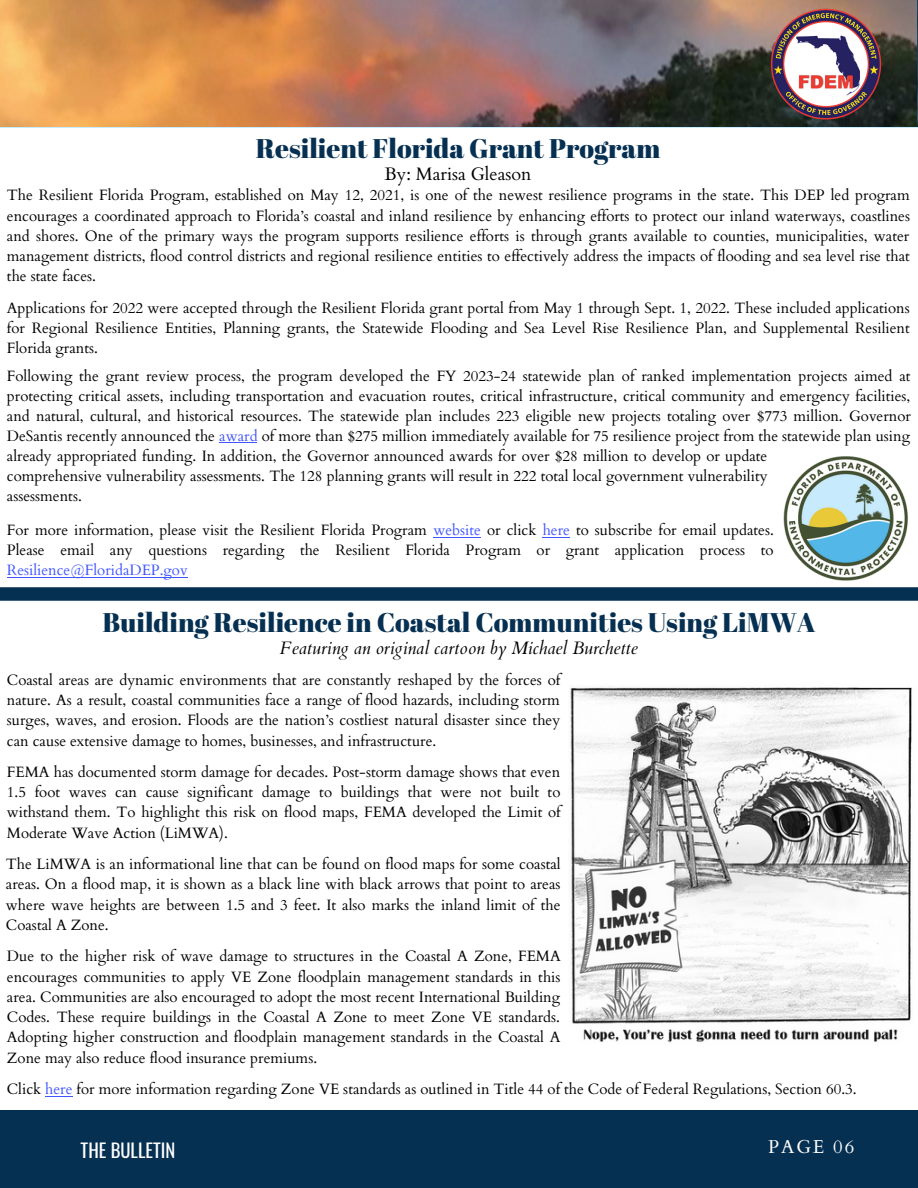
<style>
.page{position:relative;width:918px;height:1188px;background:#fff}
.page>*{position:absolute;margin:0;border:0;box-sizing:border-box;transform-origin:0 0}
.t1{font:27px "Abril Fatface";color:#063052}
.t2{font:18.6px "Oswald";color:#fff}
.t3{font:18.6px "Cardo";letter-spacing:.1em;color:#fff}
.t4{font:italic 18px "Cardo";color:#000}
.t5{font:18px "Cardo";color:#000}
.t6{font:15px/20.2px "Cardo";color:#000;text-align:justify}
.t7{font:15px "Cardo";color:#4055ff}
.s1{color:#4055ff}
</style>
<div class="page">
<div style="left:0;top:1110px;width:918px;height:78px;background:#063052"></div>
<img style="left:0;top:0;width:917px;height:127px">
<img style="left:770px;top:8px;width:112px;height:111px">
<div style="left:0;top:587px;width:918px;height:14px;background:#063052"></div>
<img style="left:570px;top:686px;width:342px;height:356px">
<img style="left:783px;top:456px;width:125px;height:125px">
<svg style="left:45px;top:1096px;width:28px;height:1px"></svg>
<hr style="left:220px;top:443px;width:37px;height:1px;background:#4055ff">
<hr style="left:7px;top:577px;width:181px;height:1px;background:#4055ff">
<svg style="left:543px;top:537px;width:27px;height:1px"></svg>
<hr style="left:433px;top:537px;width:48px;height:1px;background:#4055ff">
<h1 class="t1" style="left:256px;top:129px;width:406px">Resilient Florida Grant Program</h1>
<p class="t5" style="left:385px;top:162px;width:148px">By: Marisa Gleason</p>
<p class="t6" style="left:7px;top:186px;width:905px">The Resilient Florida Program, established on May 12, 2021, is one of the newest resilience programs in the state. This DEP led program encourages a coordinated approach to Florida’s coastal and inland resilience by enhancing efforts to protect our inland waterways, coastlines and shores. One of the primary ways the program supports resilience efforts is through grants available to counties, municipalities, water management districts, flood control districts and regional resilience entities to effectively address the impacts of flooding and sea level rise that the state faces.</p>
<p class="t6" style="left:7px;top:298px;width:904px">Applications for 2022 were accepted through the Resilient Florida grant portal from May 1 through Sept. 1, 2022. These included applications for Regional Resilience Entities, Planning grants, the Statewide Flooding and Sea Level Rise Resilience Plan, and Supplemental Resilient Florida grants.</p>
<p class="t6" style="left:7px;top:366px;width:906px;text-align:left">Following the grant review process, the program developed the FY 2023-24 statewide plan of ranked implementation projects aimed at protecting critical assets, including transportation and evacuation routes, critical infrastructure, critical community and emergency facilities, and natural, cultural, and historical resources. The statewide plan includes 223 eligible new projects totaling over $773 million. Governor DeSantis recently announced the <span class="s1">award</span> of more than $275 million immediately available for 75 resilience project from the statewide plan using already appropriated funding. In addition, the Governor announced awards for over $28 million to develop or update<br>comprehensive vulnerability assessments. The 128 planning grants will result in 222 total local government vulnerability<br>assessments.</p>
<p class="t6" style="left:7px;top:520px;width:768px">For more information, please visit the Resilient Florida Program <span class="s1">website</span> or click <span class="s1">here</span> to subscribe for email updates.<br>Please email any questions regarding the Resilient Florida Program or grant application process to</p>
<p class="t7" style="left:7px;top:560px;width:182px">Resilience@FloridaDEP.gov</p>
<h1 class="t1" style="left:102px;top:603px;width:715px">Building Resilience in Coastal Communities Using LiMWA</h1>
<p class="t4" style="left:280px;top:636px;width:359px">Featuring an original cartoon by Michael Burchette</p>
<p class="t6" style="left:7px;top:670px;width:555px">Coastal areas are dynamic environments that are constantly reshaped by the forces of nature. As a result, coastal communities face a range of flood hazards, including storm surges, waves, and erosion. Floods are the nation’s costliest natural disaster since they can cause extensive damage to homes, businesses, and infrastructure.</p>
<p class="t6" style="left:7px;top:762px;width:555px">FEMA has documented storm damage for decades. Post-storm damage shows that even 1.5 foot waves can cause significant damage to buildings that were not built to withstand them. To highlight this risk on flood maps, FEMA developed the Limit of Moderate Wave Action (LiMWA).</p>
<p class="t6" style="left:6px;top:854px;width:556px">The LiMWA is an informational line that can be found on flood maps for some coastal areas. On a flood map, it is shown as a black line with black arrows that point to areas where wave heights are between 1.5 and 3 feet. It also marks the inland limit of the Coastal A Zone.</p>
<p class="t6" style="left:7px;top:946px;width:555px">Due to the higher risk of wave damage to structures in the Coastal A Zone, FEMA encourages communities to apply VE Zone floodplain management standards in this area. Communities are also encouraged to adopt the most recent International Building Codes. These require buildings in the Coastal A Zone to meet Zone VE standards.<br>Adopting higher construction and floodplain management standards in the Coastal A Zone may also reduce flood insurance premiums.</p>
<p class="t6" style="left:7px;top:1079px;width:851px">Click <span class="s1">here</span> for more information regarding Zone VE standards as outlined in Title 44 of the Code of Federal Regulations, Section 60.3.</p>
<p class="t2" style="left:81px;top:1136px;width:96px">THE BULLETIN</p>
<p class="t3" style="left:768px;top:1135px;width:87px">PAGE 06</p>
</div>
